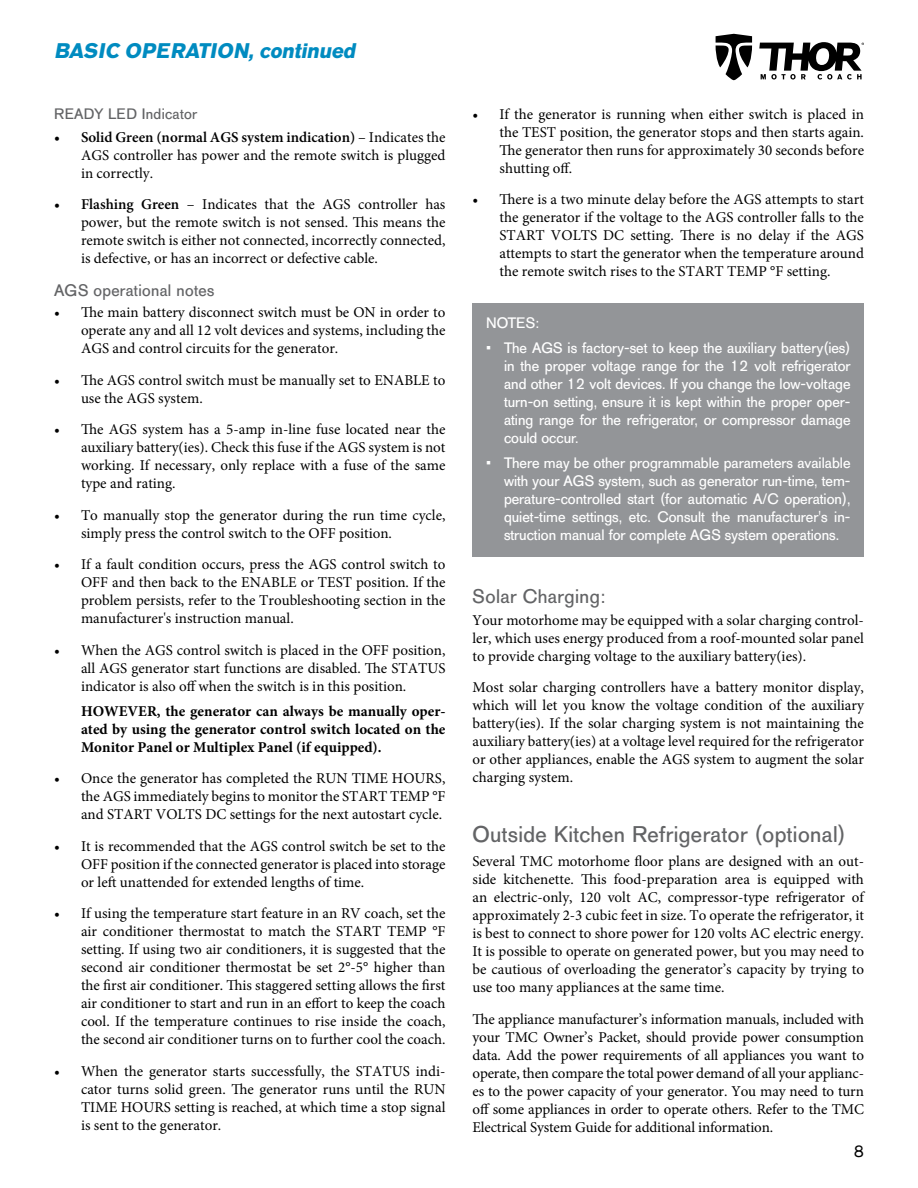
<style>
.page{position:relative;width:918px;height:1188px;background:#fff}
.page>*{position:absolute;margin:0;border:0;box-sizing:border-box;transform-origin:0 0}
.t1{font:22.5px "AG Old Face";letter-spacing:.02em;color:#636466}
.t2{font:italic 700 21px "AG Old Face";color:#008bc0}
.t3{font:19.5px "AG Old Face";letter-spacing:.02em;color:#636466}
.t4{font:16.5px "AG Old Face";letter-spacing:.02em;color:#636466}
.t5{font:16.5px "AG Old Face";color:#000}
.t6{font:15px/18px "Minion Pro";color:#000;text-align:justify}
.t7{font:15px/18px "AG Old Face";color:#fff;text-align:justify}
.t8{font:700 15px/18px "Minion Pro";color:#000;text-align:justify}
.t9{font:15px "AG Old Face";letter-spacing:.02em;color:#636466}
.s1{font-weight:600}
</style>
<div class="page">
<svg style="left:716px;top:34px;width:36px;height:46px"></svg>
<svg style="left:759px;top:42px;width:105px;height:38px"></svg>
<div style="left:472px;top:303px;width:392px;height:42px;background:#939598"></div>
<div style="left:472px;top:328px;width:392px;height:132px;background:#939598"></div>
<div style="left:472px;top:443px;width:392px;height:114px;background:#939598"></div>
<h2 class="t2" style="left:54px;top:38px;width:307px">BASIC OPERATION, continued</h2>
<p class="t9" style="left:54px;top:105px;width:145px">READY LED Indicator</p>
<p class="t6" style="left:81px;top:128px;width:366px;text-indent:-27px"><span class="s1">• Solid Green (normal AGS system indication)</span> – Indicates the AGS controller has power and the remote switch is plugged in correctly.</p>
<p class="t6" style="left:81px;top:195px;width:366px;text-indent:-27px"><span class="s1">• Flashing Green</span> – Indicates that the AGS controller has power, but the remote switch is not sensed. This means the remote switch is either not connected, incorrectly connected, is defective, or has an incorrect or defective cable.</p>
<p class="t4" style="left:54px;top:281px;width:162px">AGS operational notes</p>
<p class="t6" style="left:81px;top:304px;width:366px;text-indent:-27px">• The main battery disconnect switch must be ON in order to operate any and all 12 volt devices and systems, including the AGS and control circuits for the generator.</p>
<p class="t6" style="left:81px;top:371px;width:366px;text-indent:-27px">• The AGS control switch must be manually set to ENABLE to use the AGS system.</p>
<p class="t6" style="left:81px;top:421px;width:366px;text-indent:-27px">• The AGS system has a 5-amp in-line fuse located near the auxiliary battery(ies). Check this fuse if the AGS system is not working. If necessary, only replace with a fuse of the same type and rating.</p>
<p class="t6" style="left:81px;top:506px;width:366px;text-indent:-27px">• To manually stop the generator during the run time cycle, simply press the control switch to the OFF position.</p>
<p class="t6" style="left:81px;top:556px;width:366px;text-indent:-27px">• If a fault condition occurs, press the AGS control switch to OFF and then back to the ENABLE or TEST position. If the problem persists, refer to the Troubleshooting section in the manufacturer's instruction manual.</p>
<p class="t6" style="left:81px;top:641px;width:366px;text-indent:-27px">• When the AGS control switch is placed in the OFF position, all AGS generator start functions are disabled. The STATUS indicator is also off when the switch is in this position.</p>
<p class="t8" style="left:81px;top:702px;width:366px">HOWEVER, the generator can always be manually oper&shy;ated by using the generator control switch located on the Monitor Panel or Multiplex Panel (if equipped).</p>
<p class="t6" style="left:81px;top:769px;width:366px;text-indent:-27px">• Once the generator has completed the RUN TIME HOURS, the AGS immediately begins to monitor the START TEMP °F and START VOLTS DC settings for the next autostart cycle.</p>
<p class="t6" style="left:81px;top:837px;width:366px;text-indent:-27px">• It is recommended that the AGS control switch be set to the OFF position if the connected generator is placed into storage or left unattended for extended lengths of time.</p>
<p class="t6" style="left:81px;top:904px;width:366px;text-indent:-27px">• If using the temperature start feature in an RV coach, set the air conditioner thermostat to match the START TEMP °F setting. If using two air conditioners, it is suggested that the second air conditioner thermostat be set 2°-5° higher than the first air conditioner. This staggered setting allows the first air conditioner to start and run in an effort to keep the coach cool. If the temperature continues to rise inside the coach, the second air conditioner turns on to further cool the coach.</p>
<p class="t6" style="left:81px;top:1062px;width:366px;text-indent:-27px">• When the generator starts successfully, the STATUS indi&shy;cator turns solid green. The generator runs until the RUN TIME HOURS setting is reached, at which time a stop signal is sent to the generator.</p>
<p class="t6" style="left:500px;top:105px;width:366px;text-indent:-27px">• If the generator is running when either switch is placed in the TEST position, the generator stops and then starts again.<br>The generator then runs for approximately 30 seconds before shutting off.</p>
<p class="t6" style="left:500px;top:191px;width:366px;text-indent:-27px">• There is a two minute delay before the AGS attempts to start the generator if the voltage to the AGS controller falls to the START VOLTS DC setting. There is no delay if the AGS attempts to start the generator when the temperature around the remote switch rises to the START TEMP °F setting.</p>
<p class="t7" style="left:486px;top:314px;width:55px">NOTES:</p>
<p class="t7" style="left:504px;top:339px;width:348px;text-indent:-18px">• The AGS is factory-set to keep the auxiliary battery(ies) in the proper voltage range for the 12 volt refrigerator and other 12 volt devices. If you change the low-voltage turn-on setting, ensure it is kept within the proper oper&shy;ating range for the refrigerator, or compressor damage could occur.</p>
<p class="t7" style="left:504px;top:454px;width:348px;text-indent:-18px">• There may be other programmable parameters available with your AGS system, such as generator run-time, tem&shy;perature-controlled start (for automatic A/C operation), quiet-time settings, etc. Consult the manufacturer's in&shy;struction manual for complete AGS system operations.</p>
<h3 class="t3" style="left:472px;top:585px;width:135px">Solar Charging:</h3>
<p class="t6" style="left:472px;top:611px;width:393px">Your motorhome may be equipped with a solar charging control&shy;ler, which uses energy produced from a roof-mounted solar panel to provide charging voltage to the auxiliary battery(ies).</p>
<p class="t6" style="left:472px;top:679px;width:393px">Most solar charging controllers have a battery monitor display, which will let you know the voltage condition of the auxiliary battery(ies). If the solar charging system is not maintaining the auxiliary battery(ies) at a voltage level required for the refrigerator or other appliances, enable the AGS system to augment the solar charging system.</p>
<h1 class="t1" style="left:472px;top:821px;width:375px">Outside Kitchen Refrigerator (optional)</h1>
<p class="t6" style="left:472px;top:853px;width:393px">Several TMC motorhome floor plans are designed with an out&shy;side kitchenette. This food-preparation area is equipped with an electric-only, 120 volt AC, compressor-type refrigerator of approximately 2-3 cubic feet in size. To operate the refrigerator, it is best to connect to shore power for 120 volts AC electric energy.<br>It is possible to operate on generated power, but you may need to be cautious of overloading the generator’s capacity by trying to use too many appliances at the same time.</p>
<p class="t6" style="left:472px;top:1010px;width:393px">The appliance manufacturer’s information manuals, included with your TMC Owner’s Packet, should provide power consumption data. Add the power requirements of all appliances you want to operate, then compare the total power demand of all your applianc&shy;es to the power capacity of your generator. You may need to turn off some appliances in order to operate others. Refer to the TMC Electrical System Guide for additional information.</p>
<p class="t5" style="left:854px;top:1141px;width:12px">8</p>
</div>
